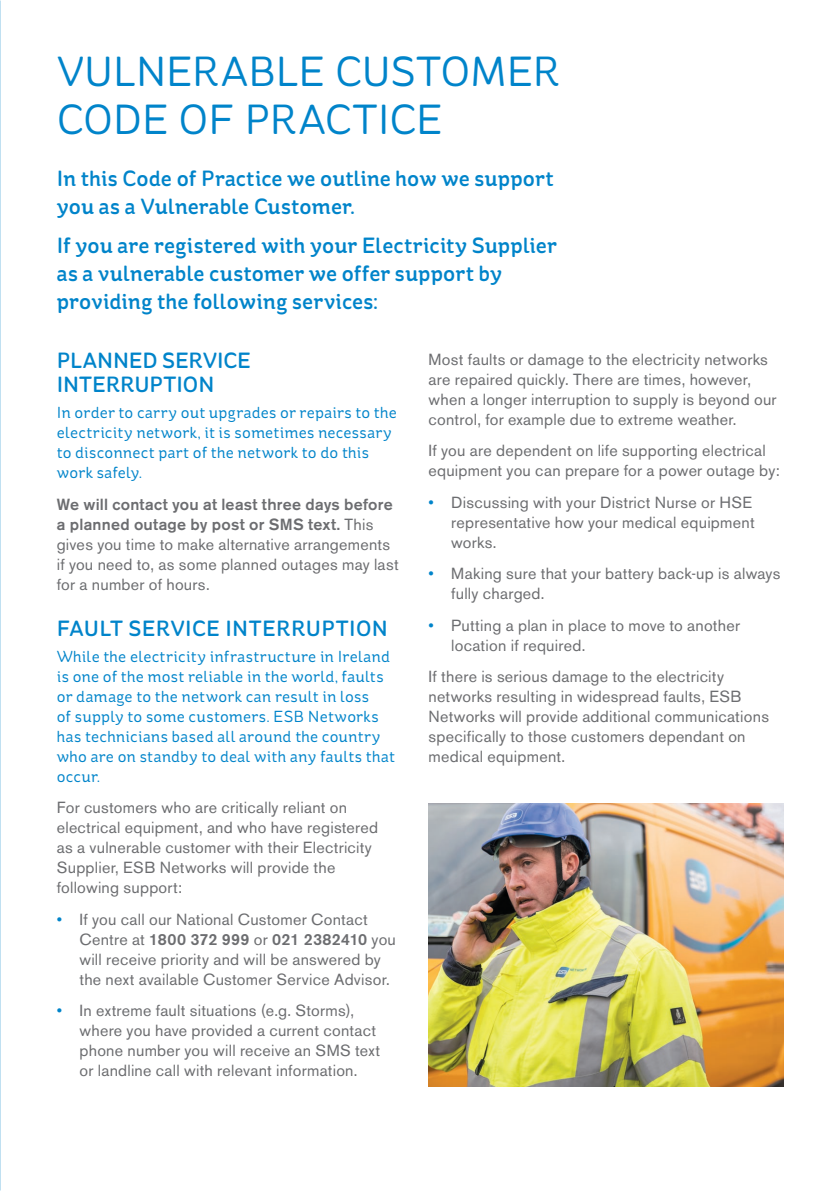
<style>
.page{position:relative;width:840px;height:1191px;background:#fff}
.page>*{position:absolute;margin:0;border:0;box-sizing:border-box;transform-origin:0 0}
.t1{font:42px/48px "St Ryde";letter-spacing:-.01em;color:#0084ca}
.t2{font:500 22px/28px "St Ryde";letter-spacing:.005em;color:#0084ca}
.t3{font:16px/20px "Akzidenz Grotesk BE";letter-spacing:.015em;color:#6c6d70}
.t4{font:16px/20px "St Ryde";letter-spacing:.015em;color:#0084ca}
.s1{font-weight:500}
.s2{color:#0084ca}
</style>
<div class="page">
<img style="left:428px;top:804px;width:354px;height:282px">
<h1 class="t1" style="left:57px;top:48px;width:505px">VULNERABLE CUSTOMER<br>CODE OF PRACTICE</h1>
<h2 class="t2" style="left:57px;top:164px;width:498px">In this Code of Practice we outline how we support you as a Vulnerable Customer.</h2>
<h2 class="t2" style="left:57px;top:232px;width:501px">If you are registered with your Electricity Supplier as a vulnerable customer we offer support by providing the following services:</h2>
<h2 class="t2" style="left:57px;top:349px;width:195px;line-height:24px">PLANNED SERVICE<br>INTERRUPTION</h2>
<p class="t4" style="left:57px;top:403px;width:341px">In order to carry out upgrades or repairs to the electricity network, it is sometimes necessary to disconnect part of the network to do this work safely.</p>
<p class="t3" style="left:57px;top:494px;width:343px"><span class="s1">We will contact you at least three days before a planned outage by post or SMS text.</span> This gives you time to make alternative arrangements if you need to, as some planned outages may last for a number of hours.</p>
<h2 class="t2" style="left:57px;top:615px;width:332px">FAULT SERVICE INTERRUPTION</h2>
<p class="t4" style="left:57px;top:646px;width:339px">While the electricity infrastructure in Ireland is one of the most reliable in the world, faults or damage to the network can result in loss<br>of supply to some customers. ESB Networks has technicians based all around the country who are on standby to deal with any faults that occur.</p>
<p class="t3" style="left:57px;top:797px;width:323px">For customers who are critically reliant on electrical equipment, and who have registered as a vulnerable customer with their Electricity Supplier, ESB Networks will provide the following support:</p>
<p class="t3" style="left:79px;top:909px;width:318px;text-indent:-23px"><span class="s2">•</span> If you call our National Customer Contact Centre at <span class="s1">1800 372 999</span> or <span class="s1">021 2382410</span> you will receive priority and will be answered by the next available Customer Service Advisor.</p>
<p class="t3" style="left:79px;top:1000px;width:302px;text-indent:-23px"><span class="s2">•</span> In extreme fault situations (e.g. Storms), where you have provided a current contact phone number you will receive an SMS text or landline call with relevant information.</p>
<p class="t3" style="left:428px;top:349px;width:349px">Most faults or damage to the electricity networks are repaired quickly. There are times, however, when a longer interruption to supply is beyond our control, for example due to extreme weather.</p>
<p class="t3" style="left:428px;top:441px;width:352px">If you are dependent on life supporting electrical equipment you can prepare for a power outage by:</p>
<p class="t3" style="left:451px;top:492px;width:305px;text-indent:-23px"><span class="s2">•</span> Discussing with your District Nurse or HSE representative how your medical equipment works.</p>
<p class="t3" style="left:451px;top:563px;width:330px;text-indent:-23px"><span class="s2">•</span> Making sure that your battery back-up is always fully charged.</p>
<p class="t3" style="left:451px;top:615px;width:290px;text-indent:-23px"><span class="s2">•</span> Putting a plan in place to move to another location if required.</p>
<p class="t3" style="left:428px;top:666px;width:342px">If there is serious damage to the electricity networks resulting in widespread faults, ESB Networks will provide additional communications specifically to those customers dependant on medical equipment.</p>
</div>
